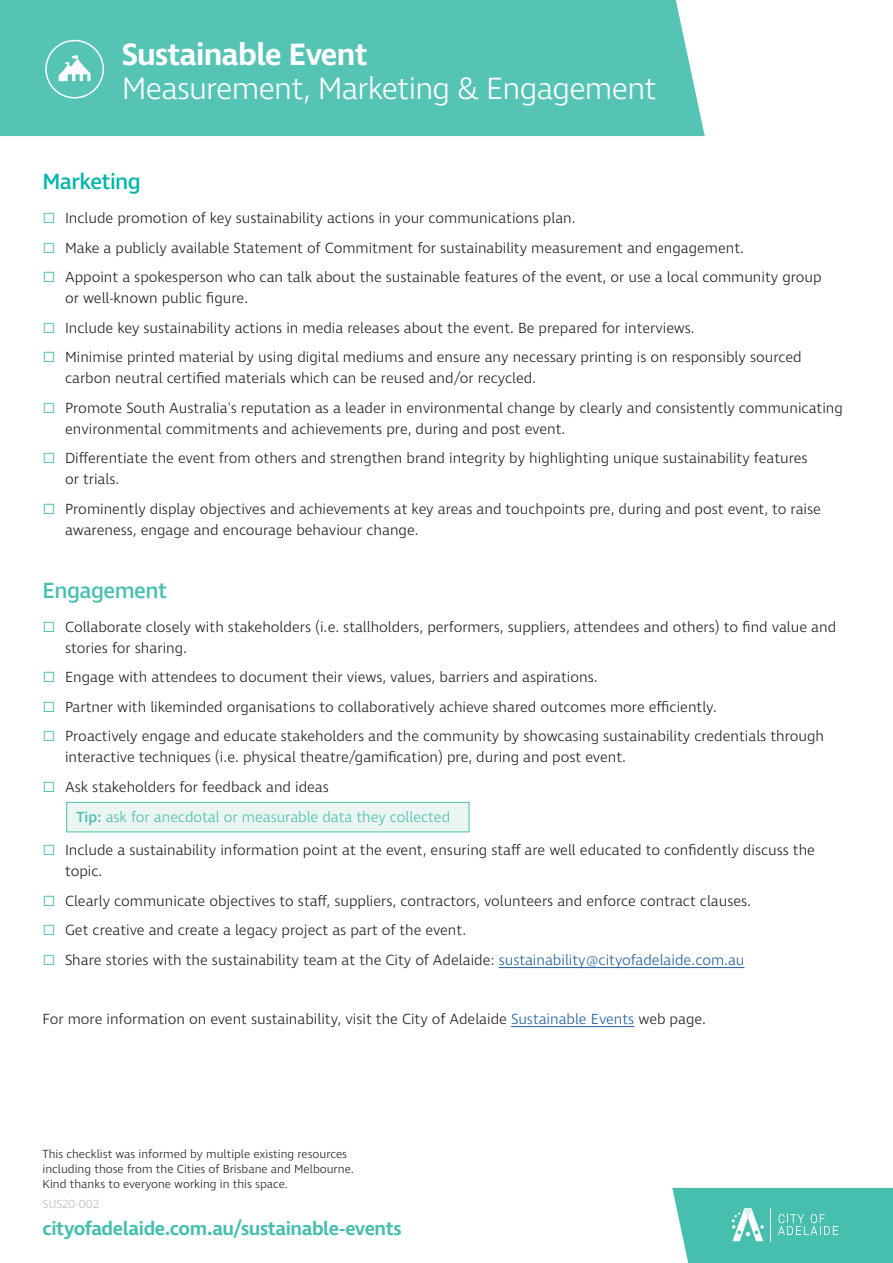
<style>
.page{position:relative;width:893px;height:1263px;background:#fff}
.page>*{position:absolute;margin:0;border:0;box-sizing:border-box;transform-origin:0 0}
.t1{font:300 31.5px "Ingra";letter-spacing:-.025em;color:#fff}
.t2{font:600 31.5px "Ingra";letter-spacing:-.025em;color:#fff}
.t3{font:500 22.5px "Ingra";letter-spacing:-.025em;color:#47bfaf}
.t4{font:500 22.5px "Ingra";letter-spacing:-.025em;color:#00b5ab}
.t5{font:600 19.5px "Ingra";letter-spacing:-.02em;color:#47bfaf}
.t6{font:300 15px/21px "Ingra";color:#231f20}
.t7{font:300 15px/29.5px "Ingra";color:#47bfaf}
.t8{font:300 12px/15px "Ingra";color:#231f20}
.t9{font:300 12px "Ingra";color:#bcbec0}
.s1{color:#47bfaf}
.s2{color:#231f20}
.s3{font-weight:500}
.s4{color:#215e9e}
</style>
<div class="page">
<div style="left:66px;top:802px;width:403px;height:30px;background:#ebf6f3;border:1px solid #47bfaf"></div>
<div style="left:0;top:0;width:705px;height:136px;background:#56c4b5"></div>
<hr style="left:499px;top:967px;width:245px;height:1px;background:#215e9e">
<hr style="left:511px;top:1026px;width:123px;height:1px;background:#215e9e">
<svg style="left:45px;top:40px;width:59px;height:59px;background:#76cfc3"></svg>
<svg style="left:672px;top:1188px;width:221px;height:75px;background:#55c4b5"></svg>
<h1 class="t2" style="left:122px;top:34px;width:247px">Sustainable Event</h1>
<h1 class="t1" style="left:122px;top:69px;width:536px">Measurement, Marketing &amp; Engagement</h1>
<h2 class="t4" style="left:43px;top:168px;width:100px">Marketing</h2>
<p class="t6" style="left:43px;top:208px;width:535px"><span class="s1">□</span> Include promotion of key sustainability actions in your communications plan.</p>
<p class="t6" style="left:43px;top:238px;width:703px"><span class="s1">□</span> Make a publicly available Statement of Commitment for sustainability measurement and engagement.</p>
<p class="t6" style="left:65px;top:267px;width:758px;text-indent:-22px"><span class="s1">□</span> Appoint a spokesperson who can talk about the sustainable features of the event, or use a local community group or well-known public figure.</p>
<p class="t6" style="left:43px;top:318px;width:654px"><span class="s1">□</span> Include key sustainability actions in media releases about the event. Be prepared for interviews.</p>
<p class="t6" style="left:65px;top:347px;width:738px;text-indent:-22px"><span class="s1">□</span> Minimise printed material by using digital mediums and ensure any necessary printing is on responsibly sourced carbon neutral certified materials which can be reused and/or recycled.</p>
<p class="t6" style="left:65px;top:398px;width:779px;text-indent:-22px"><span class="s1">□</span> Promote South Australia's reputation as a leader in environmental change by clearly and consistently communicating environmental commitments and achievements pre, during and post event.</p>
<p class="t6" style="left:65px;top:448px;width:744px;text-indent:-22px"><span class="s1">□</span> Differentiate the event from others and strengthen brand integrity by highlighting unique sustainability features or trials.</p>
<p class="t6" style="left:65px;top:499px;width:757px;text-indent:-22px"><span class="s1">□</span> Prominently display objectives and achievements at key areas and touchpoints pre, during and post event, to raise awareness, engage and encourage behaviour change.</p>
<h2 class="t3" style="left:43px;top:577px;width:126px">Engagement</h2>
<p class="t6" style="left:65px;top:617px;width:773px;text-indent:-22px"><span class="s1">□</span> Collaborate closely with stakeholders (i.e. stallholders, performers, suppliers, attendees and others) to find value and stories for sharing.</p>
<p class="t6" style="left:43px;top:668px;width:556px"><span class="s1">□</span> Engage with attendees to document their views, values, barriers and aspirations.</p>
<p class="t6" style="left:43px;top:697px;width:676px"><span class="s1">□</span> Partner with likeminded organisations to collaboratively achieve shared outcomes more efficiently.</p>
<p class="t6" style="left:65px;top:727px;width:761px;text-indent:-22px"><span class="s1">□</span> Proactively engage and educate stakeholders and the community by showcasing sustainability credentials through interactive techniques (i.e. physical theatre/gamification) pre, during and post event.</p>
<p class="t7" style="left:77px;top:773px;width:375px;text-indent:-34px">□ <span class="s2">Ask stakeholders for feedback and ideas<br></span><span class="s3">Tip:</span> ask for anecdotal or measurable data they collected</p>
<p class="t6" style="left:65px;top:840px;width:751px;text-indent:-23px"><span class="s1">□</span> Include a sustainability information point at the event, ensuring staff are well educated to confidently discuss the topic.</p>
<p class="t6" style="left:43px;top:891px;width:710px"><span class="s1">□</span> Clearly communicate objectives to staff, suppliers, contractors, volunteers and enforce contract clauses.</p>
<p class="t6" style="left:43px;top:920px;width:425px"><span class="s1">□</span> Get creative and create a legacy project as part of the event.</p>
<p class="t6" style="left:43px;top:950px;width:703px"><span class="s1">□</span> Share stories with the sustainability team at the City of Adelaide: <span class="s4">sustainability@cityofadelaide.com.au</span></p>
<p class="t6" style="left:43px;top:1009px;width:665px">For more information on event sustainability, visit the City of Adelaide <span class="s4">Sustainable Events</span> web page.</p>
<p class="t8" style="left:43px;top:1147px;width:313px">This checklist was informed by multiple existing resources including those from the Cities of Brisbane and Melbourne.<br>Kind thanks to everyone working in this space.</p>
<h3 class="t5" style="left:43px;top:1216px;width:360px">cityofadelaide.com.au/sustainable-events</h3>
<p class="t9" style="left:43px;top:1196px;width:58px">SUS20-002</p>
</div>
